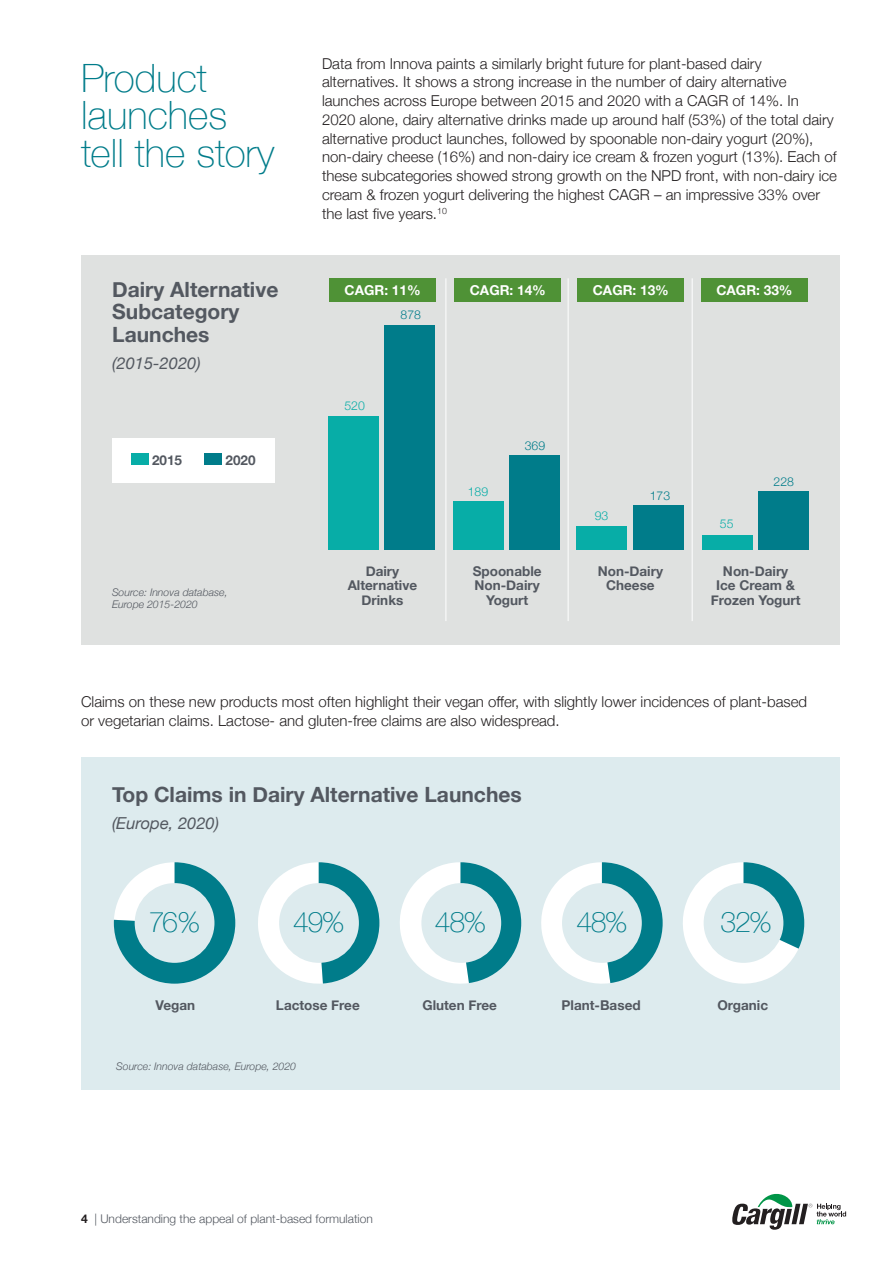
<style>
.page{position:relative;width:894px;height:1263px;background:#fff}
.page>*{position:absolute;margin:0;border:0;box-sizing:border-box;transform-origin:0 0}
.head{font:100 39px/37.5px "Helvetica Neue";color:#007c8a}
.body{font:100 28.5px "Helvetica Neue";letter-spacing:-.05em;color:#007c8a}
.body-2{font:700 21px/22.5px "Helvetica Neue";color:#535860}
.body-3{font:italic 16.5px "Helvetica Neue";color:#535860}
.body-4{font:300 15px/18.8px "Helvetica Neue";color:#231f20}
.body-5{font:700 13.65px "Helvetica Neue";color:#fff}
.body-6{font:700 13.5px/14.2px "Helvetica Neue";color:#535860;text-align:center}
.head-2{font:700 13.5px "Helvetica Neue";color:#535860}
.body-7{font:300 12.3px "Helvetica Neue";color:#007c8a}
.body-8{font:300 12.3px "Helvetica Neue";color:#07ada7}
.t1{font:300 12px "Helvetica Neue";color:#535860}
.FOOTNOTES{font:italic 300 10.5px/12px "Helvetica Neue";color:#535860}
.s1{font-weight:700;color:#231f20}
</style>
<div class="page">
<svg style="left:732px;top:1193px;width:113px;height:36px"></svg>
<div style="left:81px;top:256px;width:758px;height:389px;background:#dfe1e0"></div>
<div style="left:112px;top:438px;width:162px;height:44px;background:#fff"></div>
<div style="left:131px;top:453px;width:17px;height:12px;background:#07ada7"></div>
<div style="left:204px;top:453px;width:18px;height:12px;background:#007c8a"></div>
<div style="left:701px;top:278px;width:106px;height:24px;background:#4f9236"></div>
<div style="left:454px;top:278px;width:107px;height:24px;background:#4f9236"></div>
<div style="left:577px;top:278px;width:107px;height:24px;background:#4f9236"></div>
<hr style="left:445px;top:278px;width:1px;height:343px;background:#fff">
<hr style="left:567px;top:278px;width:1px;height:343px;background:#fff">
<hr style="left:691px;top:278px;width:1px;height:343px;background:#fff">
<div style="left:757px;top:491px;width:51px;height:59px;background:#007c8a"></div>
<div style="left:701px;top:536px;width:51px;height:14px;background:#07ada7"></div>
<div style="left:633px;top:505px;width:50px;height:45px;background:#007c8a"></div>
<div style="left:576px;top:526px;width:51px;height:24px;background:#07ada7"></div>
<div style="left:509px;top:455px;width:51px;height:95px;background:#007c8a"></div>
<div style="left:453px;top:501px;width:50px;height:49px;background:#07ada7"></div>
<div style="left:329px;top:278px;width:107px;height:24px;background:#4f9236"></div>
<div style="left:384px;top:325px;width:51px;height:225px;background:#007c8a"></div>
<div style="left:328px;top:417px;width:50px;height:133px;background:#07ada7"></div>
<div style="left:81px;top:757px;width:758px;height:332px;background:#ddebee"></div>
<svg style="left:114px;top:862px;width:121px;height:121px;background:#419da8"></svg>
<div style="left:135px;top:883px;width:79px;height:79px;background:#ddebee;border-radius:50%"></div>
<svg style="left:258px;top:862px;width:121px;height:122px"></svg>
<div style="left:279px;top:883px;width:80px;height:79px;background:#ddebee;border-radius:50%"></div>
<svg style="left:400px;top:862px;width:121px;height:122px"></svg>
<div style="left:421px;top:883px;width:80px;height:79px;background:#ddebee;border-radius:50%"></div>
<svg style="left:541px;top:862px;width:121px;height:122px"></svg>
<div style="left:562px;top:883px;width:79px;height:79px;background:#ddebee;border-radius:50%"></div>
<svg style="left:683px;top:862px;width:121px;height:122px"></svg>
<div style="left:703px;top:883px;width:80px;height:79px;background:#ddebee;border-radius:50%"></div>
<p class="head" style="left:81px;top:57px;width:195px">Product launches tell the story</p>
<p class="body-2" style="left:112px;top:279px;width:168px">Dairy Alternative<br>Subcategory<br>Launches</p>
<p class="body-3" style="left:112px;top:351px;width:90px">(2015-2020)</p>
<p class="head-2" style="left:152px;top:449px;width:32px">2015</p>
<p class="head-2" style="left:225px;top:449px;width:32px">2020</p>
<p class="FOOTNOTES" style="left:112px;top:585px;width:117px">Source: Innova database,<br>Europe 2015-2020</p>
<p class="body-4" style="left:322px;top:53px;width:516px">Data from Innova paints a similarly bright future for plant-based dairy alternatives. It shows a strong increase in the number of dairy alternative launches across Europe between 2015 and 2020 with a CAGR of 14%. In<br>2020 alone, dairy alternative drinks made up around half (53%) of the total dairy alternative product launches, followed by spoonable non-dairy yogurt (20%), non-dairy cheese (16%) and non-dairy ice cream &amp; frozen yogurt (13%). Each of these subcategories showed strong growth on the NPD front, with non-dairy ice cream &amp; frozen yogurt delivering the highest CAGR – an impressive 33% over the last five years.<sup>10</sup></p>
<p class="body-5" style="left:344px;top:280px;width:78px">CAGR: 11%</p>
<p class="body-7" style="left:400px;top:305px;width:22px">878</p>
<p class="body-8" style="left:344px;top:396px;width:22px">520</p>
<p class="body-6" style="left:347px;top:564px;width:71px">Dairy<br>Alternative<br>Drinks</p>
<p class="body-5" style="left:469px;top:280px;width:78px">CAGR: 14%</p>
<p class="body-5" style="left:592px;top:280px;width:78px">CAGR: 13%</p>
<p class="body-5" style="left:716px;top:280px;width:78px">CAGR: 33%</p>
<p class="body-8" style="left:467px;top:482px;width:22px">189</p>
<p class="body-7" style="left:524px;top:435px;width:22px">369</p>
<p class="body-6" style="left:472px;top:564px;width:70px">Spoonable<br>Non-Dairy<br>Yogurt</p>
<p class="body-8" style="left:594px;top:505px;width:15px">93</p>
<p class="body-7" style="left:649px;top:486px;width:22px">173</p>
<p class="body-6" style="left:597px;top:564px;width:67px">Non-Dairy<br>Cheese</p>
<p class="body-8" style="left:719px;top:514px;width:15px">55</p>
<p class="body-7" style="left:773px;top:472px;width:22px">228</p>
<p class="body-6" style="left:710px;top:564px;width:91px">Non-Dairy<br>Ice Cream &amp;<br>Frozen Yogurt</p>
<p class="body-4" style="left:81px;top:691px;width:727px">Claims on these new products most often highlight their vegan offer, with slightly lower incidences of plant-based or vegetarian claims. Lactose- and gluten-free claims are also widespread.</p>
<p class="body-2" style="left:112px;top:784px;width:411px">Top Claims in Dairy Alternative Launches</p>
<p class="body-3" style="left:112px;top:811px;width:108px">(Europe, 2020)</p>
<p class="body" style="left:149px;top:899px;width:52px">76%</p>
<p class="body" style="left:293px;top:899px;width:53px">49%</p>
<p class="body" style="left:435px;top:899px;width:53px">48%</p>
<p class="body" style="left:576px;top:899px;width:53px">48%</p>
<p class="body" style="left:720px;top:899px;width:53px">32%</p>
<p class="body-6" style="left:155px;top:998px;width:41px">Vegan</p>
<p class="body-6" style="left:276px;top:998px;width:85px">Lactose Free</p>
<p class="body-6" style="left:422px;top:998px;width:76px">Gluten Free</p>
<p class="body-6" style="left:561px;top:998px;width:80px">Plant-Based</p>
<p class="body-6" style="left:717px;top:998px;width:52px">Organic</p>
<p class="FOOTNOTES" style="left:116px;top:1059px;width:181px">Source: Innova database, Europe, 2020</p>
<p class="t1" style="left:81px;top:1209px;width:293px"><span class="s1">4</span> | Understanding the appeal of plant-based formulation</p>
</div>
